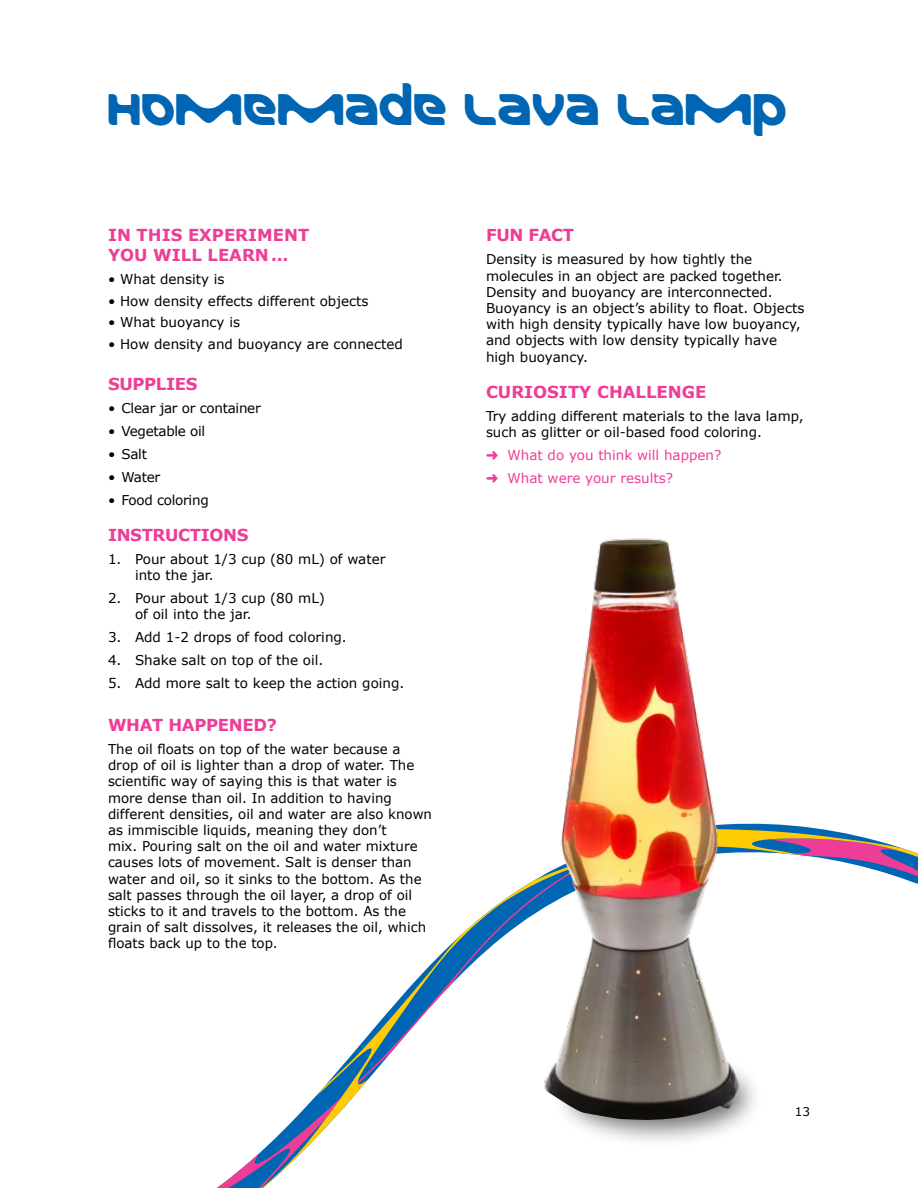
<style>
.page{position:relative;width:918px;height:1188px;background:#fff}
.page>*{position:absolute;margin:0;border:0;box-sizing:border-box;transform-origin:0 0}
.t1{font:45px "Merck";color:#0066b3}
.t2{font:700 16.5px/19.8px "Verdana";color:#ee3d96}
.t3{font:700 16.5px "Verdana";letter-spacing:-.02em;color:#ee3d96}
.t4{font:13.5px/16.2px "Verdana";color:#000}
.t5{font:13.5px/23px "Verdana";color:#ee3d96}
.t6{font:13.5px "Verdana";letter-spacing:-.02em;color:#000}
.t7{font:12px "Verdana";color:#000}
</style>
<div class="page">
<svg style="left:217px;top:829px;width:701px;height:359px"></svg>
<div style="left:552px;top:1047px;width:211px;height:101px;background:#000;opacity:.55"></div>
<img style="left:540px;top:538px;width:200px;height:584px">
<h1 class="t1" style="left:108px;top:83px;width:681px">HOMEMADE LAVA LAMP</h1>
<p class="t2" style="left:108px;top:226px;width:203px">IN THIS EXPERIMENT<br>YOU WILL LEARN…</p>
<p class="t4" style="left:108px;top:271px;width:118px">• What density is</p>
<p class="t4" style="left:108px;top:293px;width:262px">• How density effects different objects</p>
<p class="t4" style="left:108px;top:315px;width:134px">• What buoyancy is</p>
<p class="t4" style="left:108px;top:336px;width:296px">• How density and buoyancy are connected</p>
<p class="t3" style="left:108px;top:374px;width:91px">SUPPLIES</p>
<p class="t6" style="left:108px;top:400px;width:154px">• Clear jar or container</p>
<p class="t6" style="left:108px;top:423px;width:99px">• Vegetable oil</p>
<p class="t4" style="left:108px;top:446px;width:41px">• Salt</p>
<p class="t4" style="left:108px;top:469px;width:54px">• Water</p>
<p class="t6" style="left:108px;top:492px;width:102px">• Food coloring</p>
<p class="t3" style="left:108px;top:524px;width:142px">INSTRUCTIONS</p>
<p class="t4" style="left:135px;top:551px;width:252px;text-indent:-27px">1. Pour about 1/3 cup (80 mL) of water into the jar.</p>
<p class="t4" style="left:135px;top:590px;width:192px;text-indent:-27px">2. Pour about 1/3 cup (80 mL) of oil into the jar.</p>
<p class="t4" style="left:108px;top:630px;width:240px">3. Add 1-2 drops of food coloring.</p>
<p class="t4" style="left:108px;top:653px;width:217px">4. Shake salt on top of the oil.</p>
<p class="t4" style="left:108px;top:676px;width:298px">5. Add more salt to keep the action going.</p>
<p class="t3" style="left:108px;top:714px;width:171px">WHAT HAPPENED?</p>
<p class="t4" style="left:108px;top:741px;width:326px">The oil floats on top of the water because a drop of oil is lighter than a drop of water. The scientific way of saying this is that water is more dense than oil. In addition to having different densities, oil and water are also known as immiscible liquids, meaning they don’t<br>mix. Pouring salt on the oil and water mixture causes lots of movement. Salt is denser than water and oil, so it sinks to the bottom. As the salt passes through the oil layer, a drop of oil sticks to it and travels to the bottom. As the grain of salt dissolves, it releases the oil, which floats back up to the top.</p>
<p class="t2" style="left:486px;top:226px;width:90px">FUN FACT</p>
<p class="t4" style="left:486px;top:252px;width:320px">Density is measured by how tightly the molecules in an object are packed together.<br>Density and buoyancy are interconnected.<br>Buoyancy is an object’s ability to float. Objects with high density typically have low buoyancy, and objects with low density typically have high buoyancy.</p>
<p class="t2" style="left:486px;top:382px;width:222px">CURIOSITY CHALLENGE</p>
<p class="t4" style="left:486px;top:408px;width:319px">Try adding different materials to the lava lamp, such as glitter or oil-based food coloring.</p>
<p class="t5" style="left:486px;top:444px;width:237px">➜ What do you think will happen? ➜ What were your results?</p>
<p class="t7" style="left:795px;top:1104px;width:17px">13</p>
</div>
